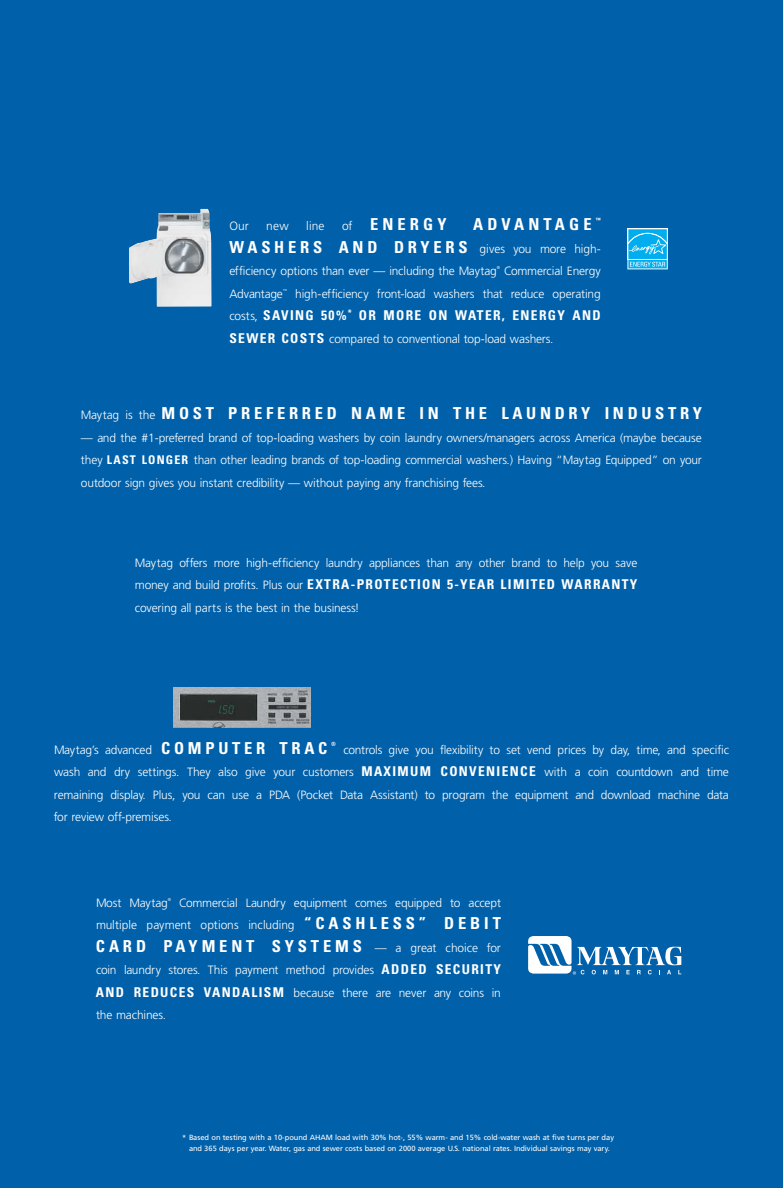
<style>
.page{position:relative;width:783px;height:1188px;background:#0060a9}
.page>*{position:absolute;margin:0;border:0;box-sizing:border-box;transform-origin:0 0}
.t1{font:700 condensed 16.5px "Univers";letter-spacing:.225em;color:#fff}
.t2{font:700 condensed 16.5px "Univers";letter-spacing:.25em;color:#fff}
.t3{font:700 condensed 13.5px "Univers";letter-spacing:.1em;color:#fff}
.t4{font:300 12px/22.5px "Frutiger";letter-spacing:-.02em;color:#fff;text-align:justify}
.t5{font:300 12px "Frutiger";color:#fff}
.t6{font:7.5px/10.5px "Frutiger";color:#fff;text-align:center}
.t7{font:700 condensed 5.7px "Univers";color:#fff}
.t8{font:300 4.2px "Frutiger";color:#fff}
.s1{font-family:"Frutiger";font-weight:300;font-stretch:normal;font-size:12px}
.s2{font-family:"Univers";font-weight:700;font-stretch:condensed;font-size:16.5px}
.s3{font-family:"Univers";font-weight:700;font-stretch:condensed;font-size:13.5px}
.s4{font-family:"Univers";font-weight:700;font-stretch:condensed}
</style>
<div class="page">
<svg style="left:528px;top:936px;width:153px;height:39px"></svg>
<img style="left:129px;top:209px;width:83px;height:98px">
<div style="left:627px;top:228px;width:41px;height:32px;background:#fff"></div>
<svg style="left:627px;top:229px;width:41px;height:40px;background:#3cc0f2"></svg>
<img style="left:174px;top:688px;width:137px;height:39px">
<p class="t4" style="left:229px;top:215px;width:21px">Our</p>
<p class="t4" style="left:266px;top:215px;width:24px">new</p>
<p class="t4" style="left:306px;top:215px;width:20px">line</p>
<h1 class="t1" style="left:342px;top:216px;width:106px"><span class="s1">of</span> ENERGY</h1>
<h1 class="t2" style="left:473px;top:216px;width:120px">ADVANTAGE</h1>
<p class="t7" style="left:596px;top:217px;width:6px">™</p>
<p class="t4" style="left:229px;top:238px;width:373px"><span class="s2">WASHERS AND DRYERS</span> gives you more high&shy;efficiency options than ever — including the Maytag</p>
<p class="t8" style="left:497px;top:266px;width:5px">®</p>
<p class="t4" style="left:504px;top:260px;width:98px">Commercial Energy</p>
<p class="t4" style="left:229px;top:283px;width:55px">Advantage</p>
<p class="t8" style="left:283px;top:288px;width:6px">™</p>
<p class="t4" style="left:295px;top:283px;width:307px">high-efficiency front-load washers that reduce operating</p>
<p class="t3" style="left:229px;top:309px;width:373px"><span class="s1">costs,</span> SAVING 50%<sup>*</sup> OR MORE ON WATER, ENERGY AND</p>
<p class="t4" style="left:229px;top:328px;width:325px"><span class="s3">SEWER COSTS</span> compared to conventional top-load washers.</p>
<h1 class="t1" style="left:81px;top:405px;width:622px"><span class="s1">Maytag is the</span> MOST PREFERRED NAME IN THE LAUNDRY INDUSTRY</h1>
<p class="t4" style="left:81px;top:427px;width:622px">— and the #1-preferred brand of top-loading washers by coin laundry owners/managers across America (maybe because they <span class="s4">LAST LONGER</span> than other leading brands of top-loading commercial washers.) Having “Maytag Equipped” on your outdoor sign gives you instant credibility — without paying any franchising fees.</p>
<p class="t4" style="left:135px;top:552px;width:504px">Maytag offers more high-efficiency laundry appliances than any other brand to help you save</p>
<p class="t3" style="left:135px;top:578px;width:504px"><span class="s1">money and build profits. Plus our</span> EXTRA-PROTECTION 5-YEAR LIMITED WARRANTY</p>
<p class="t5" style="left:135px;top:602px;width:226px">covering all parts is the best in the business!</p>
<p class="t4" style="left:54px;top:739px;width:275px">Maytag’s advanced <span class="s2">C O M P U T E R T R A C</span></p>
<p class="t7" style="left:331px;top:741px;width:6px">®</p>
<p class="t4" style="left:54px;top:739px;width:677px;text-indent:289px">controls give you flexibility to set vend prices by day, time, and specific wash and dry settings. They also give your customers <span class="s3">MAXIMUM CONVENIENCE</span> with a coin countdown and time remaining display. Plus, you can use a PDA (Pocket Data Assistant) to program the equipment and download machine data for review off-premises.</p>
<p class="t4" style="left:96px;top:892px;width:407px;text-align:right">Commercial Laundry equipment comes equipped to accept<br>multiple payment options including <span class="s2">“ C A S H L E S S ” D E B I T</span></p>
<h1 class="t1" style="left:96px;top:938px;width:406px">CARD PAYMENT SYSTEMS <span class="s1">— a great choice for</span></h1>
<p class="t4" style="left:96px;top:960px;width:407px">coin laundry stores. This payment method provides <span class="s3">ADDED SECURITY AND REDUCES VANDALISM</span> because there are never any coins in the machines.</p>
<p class="t4" style="left:96px;top:892px;width:73px">Most Maytag</p>
<p class="t8" style="left:168px;top:897px;width:5px">®</p>
<p class="t6" style="left:182px;top:1133px;width:433px">* Based on testing with a 10-pound AHAM load with 30% hot-, 55% warm- and 15% cold-water wash at five turns per day and 365 days per year. Water, gas and sewer costs based on 2000 average U.S. national rates. Individual savings may vary.</p>
</div>
